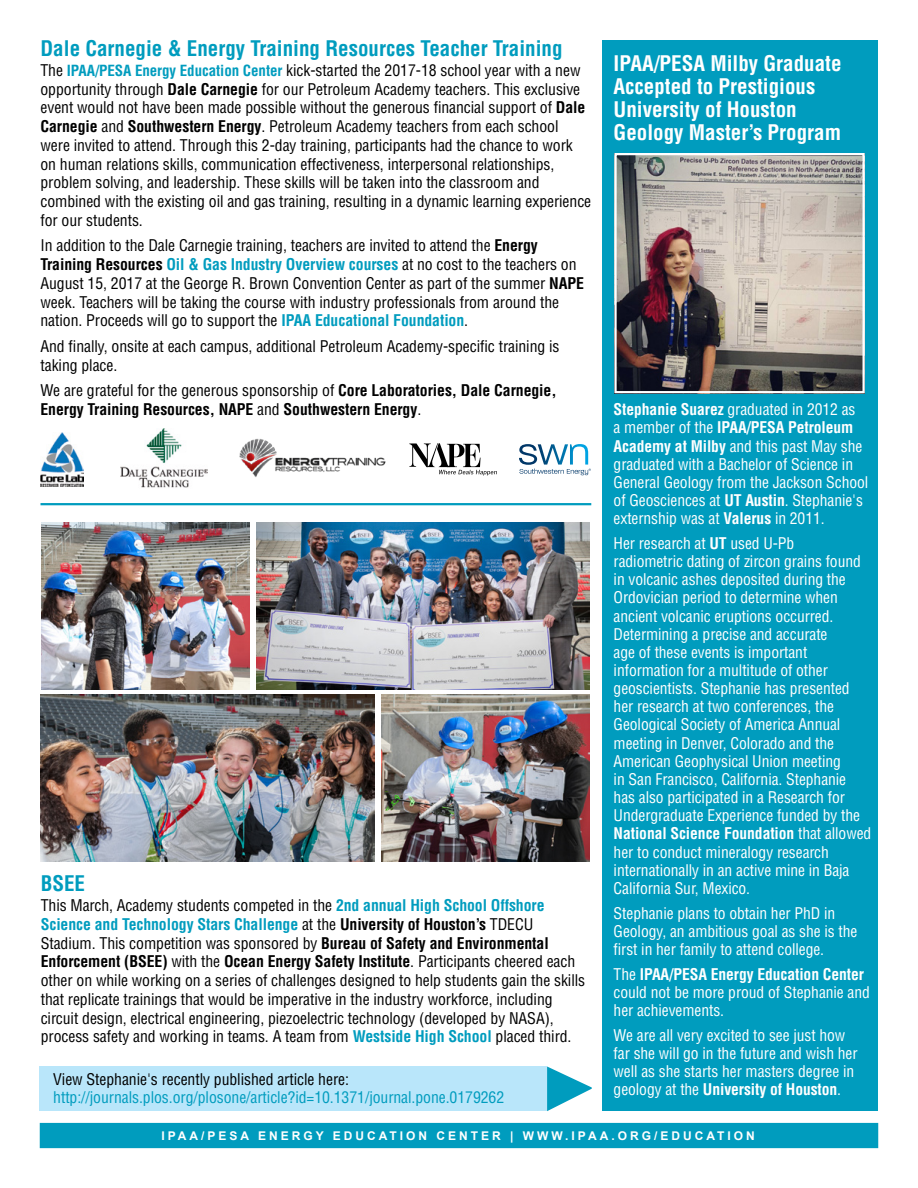
<style>
.page{position:relative;width:918px;height:1188px;background:#fff}
.page>*{position:absolute;margin:0;border:0;box-sizing:border-box;transform-origin:0 0}
.t1{font:700 condensed 21px/23.2px "Helvetica LT Std";color:#fff}
.t2{font:700 condensed 21px "Helvetica LT Std";color:#009cbe}
.t3{font:condensed 15.75px/18.8px "Helvetica LT Std";letter-spacing:-.005em;color:#000}
.t4{font:condensed 15.75px/18.1px "Helvetica LT Std";letter-spacing:-.005em;color:#fff}
.t5{font:700 condensed 15.75px/18.8px "Helvetica LT Std";letter-spacing:-.005em;color:#000}
.t6{font:condensed 15.75px "Helvetica LT Std";letter-spacing:-.005em;color:#009cbe}
.t7{font:700 12px "Arial";letter-spacing:.25em;color:#fff}
.s1{font-weight:700;font-size:15px;color:#009cbe}
.s2{font-weight:700}
.s3{font-weight:700;color:#009cbe}
.s4{font-weight:400}
</style>
<div class="page">
<div style="left:40px;top:1123px;width:838px;height:25px;background:#009cbe"></div>
<div style="left:602px;top:40px;width:276px;height:1071px;background:#009cbe"></div>
<img style="left:41px;top:433px;width:42px;height:53px">
<svg style="left:519px;top:444px;width:72px;height:31px"></svg>
<img style="left:120px;top:428px;width:88px;height:60px">
<img style="left:239px;top:438px;width:147px;height:39px">
<svg style="left:409px;top:443px;width:88px;height:32px"></svg>
<img style="left:617px;top:156px;width:245px;height:234px">
<div style="left:614px;top:153px;width:251px;height:240px;border:2px solid #fff"></div>
<img style="left:381px;top:695px;width:209px;height:167px">
<img style="left:41px;top:522px;width:209px;height:167px">
<img style="left:41px;top:695px;width:333px;height:167px">
<img style="left:256px;top:522px;width:334px;height:167px">
<hr style="left:40px;top:503px;width:551px;height:2px;background:#009cbe">
<div style="left:40px;top:1066px;width:507px;height:45px;background:#b9e6fa"></div>
<svg style="left:547px;top:1066px;width:45px;height:45px"></svg>
<h1 class="t2" style="left:40px;top:35px;width:524px">Dale Carnegie &amp; Energy Training Resources Teacher Training</h1>
<p class="t3" style="left:40px;top:61px;width:552px">The <span class="s1">IPAA/PESA Energy Education Center</span> kick-started the 2017-18 school year with a new opportunity through <span class="s2">Dale Carnegie</span> for our Petroleum Academy teachers. This exclusive event would not have been made possible without the generous financial support of <span class="s2">Dale Carnegie</span> and <span class="s2">Southwestern Energy</span>. Petroleum Academy teachers from each school were invited to attend. Through this 2-day training, participants had the chance to work on human relations skills, communication effectiveness, interpersonal relationships, problem solving, and leadership. These skills will be taken into the classroom and combined with the existing oil and gas training, resulting in a dynamic learning experience for our students.</p>
<p class="t3" style="left:41px;top:236px;width:545px">In addition to the Dale Carnegie training, teachers are invited to attend the <span class="s2">Energy Training Resources</span> <span class="s3">Oil &amp; Gas Industry Overview courses</span> at no cost to the teachers on August 15, 2017 at the George R. Brown Convention Center as part of the summer <span class="s2">NAPE </span>week. Teachers will be taking the course with industry professionals from around the nation. Proceeds will go to support the <span class="s3">IPAA Educational Foundation</span>.</p>
<p class="t3" style="left:41px;top:337px;width:521px">And finally, onsite at each campus, additional Petroleum Academy-specific training is taking place.</p>
<p class="t5" style="left:41px;top:381px;width:518px"><span class="s4">We are grateful for the generous sponsorship of</span> Core Laboratories, Dale Carnegie,<br>Energy Training Resources, NAPE <span class="s4">and</span> Southwestern Energy<span class="s4">.</span></p>
<h1 class="t2" style="left:41px;top:870px;width:46px">BSEE</h1>
<p class="t3" style="left:41px;top:896px;width:546px">This March, Academy students competed in the <span class="s3">2nd annual High School Offshore Science and Technology Stars Challenge</span> at the <span class="s2">University of Houston’s</span> TDECU Stadium. This competition was sponsored by <span class="s2">Bureau of Safety and Environmental Enforcement (BSEE)</span> with the <span class="s2">Ocean Energy Safety Institute</span>. Participants cheered each other on while working on a series of challenges designed to help students gain the skills that replicate trainings that would be imperative in the industry workforce, including circuit design, electrical engineering, piezoelectric technology (developed by NASA), process safety and working in teams. A team from <span class="s3">Westside High School</span> placed third.</p>
<p class="t3" style="left:53px;top:1069px;width:297px">View Stephanie's recently published article here:</p>
<p class="t6" style="left:53px;top:1088px;width:453px">http://journals.plos.org/plosone/article?id=10.1371/journal.pone.0179262</p>
<h1 class="t1" style="left:614px;top:51px;width:229px">IPAA/PESA Milby Graduate<br>Accepted to Prestigious<br>University of Houston<br>Geology Master’s Program</h1>
<p class="t4" style="left:614px;top:400px;width:256px"><span class="s2">Stephanie Suarez</span> graduated in 2012 as<br>a member of the <span class="s2">IPAA/PESA Petroleum Academy at Milby</span> and this past May she graduated with a Bachelor of Science in General Geology from the Jackson School of Geosciences at <span class="s2">UT Austin</span>. Stephanie's externship was at <span class="s2">Valerus</span> in 2011.</p>
<p class="t4" style="left:614px;top:534px;width:259px">Her research at <span class="s2">UT</span> used U-Pb<br>radiometric dating of zircon grains found in volcanic ashes deposited during the Ordovician period to determine when ancient volcanic eruptions occurred.<br>Determining a precise and accurate<br>age of these events is important information for a multitude of other geoscientists. Stephanie has presented her research at two conferences, the Geological Society of America Annual meeting in Denver, Colorado and the American Geophysical Union meeting<br>in San Francisco, California. Stephanie has also participated in a Research for Undergraduate Experience funded by the <span class="s2">National Science Foundation</span> that allowed her to conduct mineralogy research internationally in an active mine in Baja California Sur, Mexico.</p>
<p class="t4" style="left:614px;top:904px;width:245px">Stephanie plans to obtain her PhD in<br>Geology, an ambitious goal as she is the first in her family to attend college.</p>
<p class="t4" style="left:614px;top:965px;width:258px">The <span class="s2">IPAA/PESA Energy Education Center </span>could not be more proud of Stephanie and her achievements.</p>
<p class="t4" style="left:614px;top:1026px;width:246px">We are all very excited to see just how far she will go in the future and wish her well as she starts her masters degree in geology at the <span class="s2">University of Houston</span>.</p>
<p class="t7" style="left:161px;top:1128px;width:595px">IPAA/PESA ENERGY EDUCATION CENTER | WWW.IPAA.ORG/EDUCATION</p>
</div>
